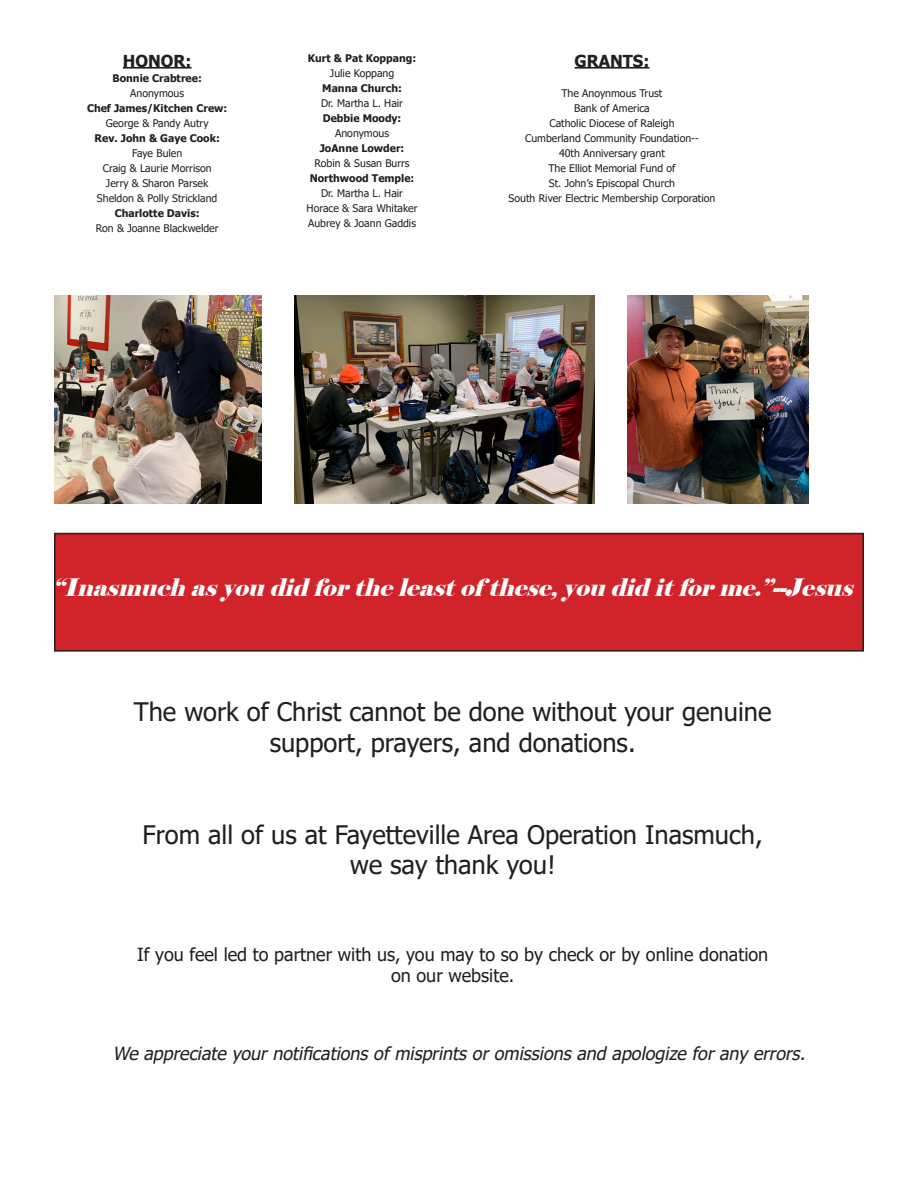
<style>
.page{position:relative;width:918px;height:1188px;background:#fff}
.page>*{position:absolute;margin:0;border:0;box-sizing:border-box;transform-origin:0 0}
.t1{font:25.5px/30.6px "Tahoma";color:#231f20;text-align:center}
.t2{font:italic 24px "Elephant";color:#fff}
.t3{font:18px/21.6px "Tahoma";color:#231f20;text-align:center}
.t4{font:italic 18px "Tahoma";color:#231f20}
.t5{font:700 16.5px "Tahoma";color:#231f20}
.t6{font:10.5px "Tahoma";color:#231f20}
.t7{font:700 10.5px "Tahoma";color:#231f20}
</style>
<div class="page">
<hr style="left:123px;top:67px;width:69px;height:2px;background:#231f20">
<hr style="left:575px;top:67px;width:74px;height:2px;background:#231f20">
<img style="left:54px;top:295px;width:208px;height:209px">
<img style="left:294px;top:295px;width:301px;height:209px">
<img style="left:628px;top:295px;width:181px;height:209px">
<div style="left:55px;top:534px;width:808px;height:117px;background:#d1232a"></div>
<div style="left:54px;top:533px;width:810px;height:119px;border:2px solid #231f20"></div>
<p class="t5" style="left:123px;top:49px;width:70px">HONOR:</p>
<p class="t7" style="left:113px;top:70px;width:91px">Bonnie Crabtree:</p>
<p class="t6" style="left:130px;top:86px;width:55px">Anonymous</p>
<p class="t7" style="left:87px;top:100px;width:142px">Chef James/Kitchen Crew:</p>
<p class="t6" style="left:106px;top:116px;width:104px">George &amp; Pandy Autry</p>
<p class="t7" style="left:94px;top:130px;width:127px">Rev. John &amp; Gaye Cook:</p>
<p class="t6" style="left:132px;top:146px;width:52px">Faye Bulen</p>
<p class="t6" style="left:103px;top:161px;width:110px">Craig &amp; Laurie Morrison</p>
<p class="t6" style="left:106px;top:176px;width:104px">Jerry &amp; Sharon Parsek</p>
<p class="t6" style="left:97px;top:191px;width:122px">Sheldon &amp; Polly Strickland</p>
<p class="t7" style="left:115px;top:205px;width:86px">Charlotte Davis:</p>
<p class="t6" style="left:96px;top:221px;width:124px">Ron &amp; Joanne Blackwelder</p>
<p class="t7" style="left:308px;top:51px;width:110px">Kurt &amp; Pat Koppang:</p>
<p class="t6" style="left:330px;top:66px;width:66px">Julie Koppang</p>
<p class="t7" style="left:322px;top:81px;width:81px">Manna Church:</p>
<p class="t6" style="left:321px;top:96px;width:83px">Dr. Martha L. Hair</p>
<p class="t7" style="left:323px;top:111px;width:80px">Debbie Moody:</p>
<p class="t6" style="left:335px;top:126px;width:55px">Anonymous</p>
<p class="t7" style="left:320px;top:141px;width:86px">JoAnne Lowder:</p>
<p class="t6" style="left:315px;top:156px;width:97px">Robin &amp; Susan Burrs</p>
<p class="t7" style="left:310px;top:171px;width:106px">Northwood Temple:</p>
<p class="t6" style="left:321px;top:186px;width:83px">Dr. Martha L. Hair</p>
<p class="t6" style="left:307px;top:201px;width:112px">Horace &amp; Sara Whitaker</p>
<p class="t6" style="left:308px;top:216px;width:109px">Aubrey &amp; Joann Gaddis</p>
<p class="t5" style="left:575px;top:49px;width:76px">GRANTS:</p>
<p class="t6" style="left:561px;top:86px;width:102px">The Anoynmous Trust</p>
<p class="t6" style="left:574px;top:101px;width:77px">Bank of America</p>
<p class="t6" style="left:549px;top:116px;width:127px">Catholic Diocese of Raleigh</p>
<p class="t6" style="left:525px;top:131px;width:175px">Cumberland Community Foundation--</p>
<p class="t6" style="left:559px;top:146px;width:107px">40th Anniversary grant</p>
<p class="t6" style="left:548px;top:161px;width:129px">The Elliot Memorial Fund of</p>
<p class="t6" style="left:549px;top:176px;width:128px">St. John’s Episcopal Church</p>
<p class="t6" style="left:509px;top:191px;width:208px">South River Electric Membership Corporation</p>
<p class="t2" style="left:53px;top:573px;width:809px">“Inasmuch asyou didfortheleastof these,you diditforme.”--Jesus</p>
<p class="t1" style="left:134px;top:698px;width:639px">The work of Christ cannot be done without your genuine support, prayers, and donations.</p>
<p class="t1" style="left:143px;top:821px;width:622px">From all of us at Fayetteville Area Operation Inasmuch,</p>
<p class="t1" style="left:350px;top:851px;width:208px">we say thank you!</p>
<p class="t3" style="left:137px;top:945px;width:633px">If you feel led to partner with us, you may to so by check or by online donation on our website.</p>
<p class="t4" style="left:113px;top:1041px;width:699px">We appreciate yournotificationsofmisprintsoromissionsand apologize foranyerrors.</p>
</div>
